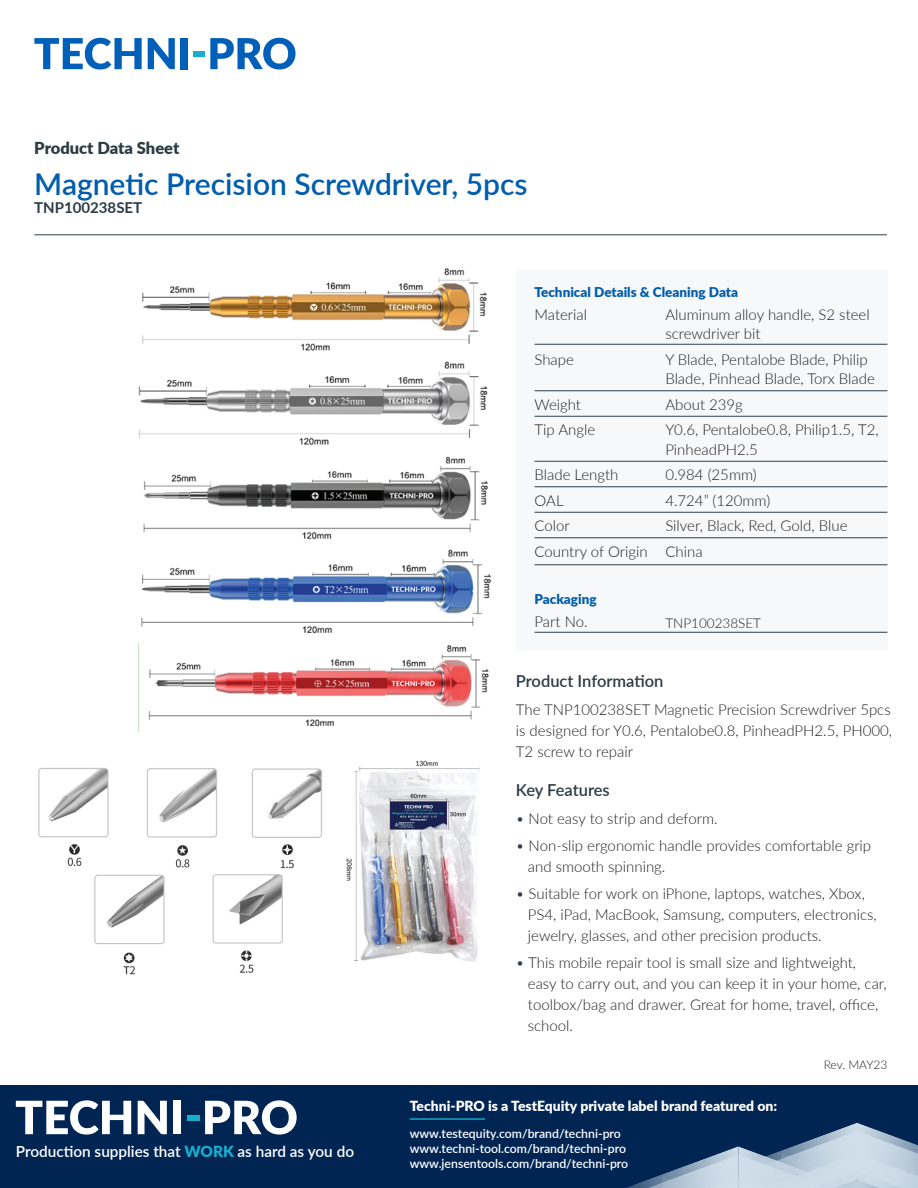
<style>
.page{position:relative;width:918px;height:1188px;background:#fff}
.page>*{position:absolute;margin:0;border:0;box-sizing:border-box;transform-origin:0 0}
.t1{font:600 30px "Lato";color:#015dad}
.t2{font:600 16.5px "Lato";color:#2b3b44}
.t3{font:900 16.5px "Lato";color:#2b3b44}
.t4{font:600 15.3px "Lato";color:#fff}
.t5{font:300 15px/25.5px "Lato";color:#231f20}
.t6{font:700 15px "Lato";color:#2b3b44}
.t7{font:900 13.95px "Lato";color:#fff}
.t8{font:900 13.5px "Lato";color:#015dad}
.t9{font:300 13.5px "Lato";color:#231f20}
.t10{font:600 12.3px/14.7px "Lato";color:#fff}
.t11{font:300 12px "Lato";letter-spacing:-.005em;color:#231f20}
.s1{color:#313e48}
.s2{font-weight:900;color:#19aece}
</style>
<div class="page">
<svg style="left:34px;top:38px;width:108px;height:32px"></svg>
<svg style="left:148px;top:38px;width:27px;height:31px"></svg>
<div style="left:181px;top:38px;width:7px;height:31px;background:#005fb9"></div>
<div style="left:193px;top:51px;width:12px;height:6px;background:#1bafcf"></div>
<svg style="left:210px;top:38px;width:85px;height:32px"></svg>
<hr style="left:34px;top:235px;width:853px;height:1px;background:#313e48">
<div style="left:0;top:1085px;width:918px;height:103px;background:#002553"></div>
<svg style="left:626px;top:1122px;width:292px;height:66px"></svg>
<hr style="left:410px;top:1118px;width:75px;height:2px;background:#1cb0ca">
<svg style="left:16px;top:1100px;width:115px;height:35px"></svg>
<svg style="left:138px;top:1101px;width:29px;height:33px"></svg>
<div style="left:173px;top:1101px;width:8px;height:33px;background:#fff"></div>
<div style="left:187px;top:1115px;width:12px;height:6px;background:#1baecc"></div>
<svg style="left:205px;top:1100px;width:92px;height:35px"></svg>
<div style="left:516px;top:270px;width:371px;height:380px;background:#f6f8fa"></div>
<hr style="left:535px;top:632px;width:352px;height:1px;background:#313e48">
<hr style="left:535px;top:344px;width:352px;height:1px;background:#313e48">
<hr style="left:535px;top:391px;width:352px;height:1px;background:#313e48">
<hr style="left:535px;top:416px;width:352px;height:1px;background:#313e48">
<hr style="left:535px;top:461px;width:352px;height:1px;background:#313e48">
<hr style="left:535px;top:487px;width:352px;height:1px;background:#313e48">
<hr style="left:535px;top:512px;width:352px;height:1px;background:#313e48">
<hr style="left:535px;top:538px;width:352px;height:1px;background:#313e48">
<hr style="left:535px;top:565px;width:352px;height:1px;background:#313e48">
<img style="left:142px;top:268px;width:345px;height:83px">
<img style="left:138px;top:361px;width:350px;height:84px">
<img style="left:143px;top:456px;width:345px;height:84px">
<img style="left:141px;top:549px;width:351px;height:85px">
<img style="left:138px;top:643px;width:351px;height:88px">
<img style="left:346px;top:760px;width:134px;height:202px">
<img style="left:38px;top:768px;width:284px;height:207px">
<p class="t3" style="left:34px;top:136px;width:147px">Product Data Sheet</p>
<h1 class="t1" style="left:34px;top:163px;width:495px">Magnetic Precision Screwdriver, 5pcs</h1>
<p class="t6" style="left:34px;top:197px;width:109px">TNP100238SET</p>
<p class="t8" style="left:535px;top:282px;width:205px">Technical Details &amp; Cleaning Data</p>
<p class="t5" style="left:665px;top:304px;width:206px;line-height:19.5px">Aluminum alloy handle, S2 steel screwdriver bit</p>
<p class="t5" style="left:665px;top:349px;width:211px;line-height:19.5px">Y Blade, Pentalobe Blade, Philip<br>Blade, Pinhead Blade, Torx Blade</p>
<p class="t5" style="left:665px;top:391px;width:215px">About 239g<br>Y0.6, Pentalobe0.8, Philip1.5, T2,</p>
<p class="t5" style="left:665px;top:436px;width:184px">PinheadPH2.5<br>0.984 (25mm)<br>4.724” (120mm)<br>Silver, Black, Red, Gold, Blue<br>China</p>
<p class="t5" style="left:535px;top:301px;width:54px">Material</p>
<p class="t5" style="left:535px;top:346px;width:41px">Shape</p>
<p class="t5" style="left:535px;top:391px;width:62px">Weight<br>Tip Angle</p>
<p class="t5" style="left:535px;top:462px;width:115px">Blade Length<br>OAL<br>Color<br>Country of Origin</p>
<p class="t8" style="left:535px;top:589px;width:64px">Packaging</p>
<p class="t5" style="left:535px;top:609px;width:55px">Part No.</p>
<p class="t9" style="left:665px;top:614px;width:97px">TNP100238SET</p>
<p class="t2" style="left:516px;top:669px;width:149px">Product Information</p>
<p class="t5" style="left:516px;top:698px;width:378px;line-height:21px;text-align:justify">The TNP100238SET Magnetic Precision Screwdriver 5pcs is designed for Y0.6, Pentalobe0.8, PinheadPH2.5, PH000, T2 screw to repair</p>
<p class="t2" style="left:516px;top:778px;width:95px">Key Features</p>
<p class="t5" style="left:516px;top:805px;width:203px"><span class="s1">•</span> Not easy to strip and deform.</p>
<p class="t5" style="left:528px;top:834px;width:345px;line-height:21px;text-indent:-12px"><span class="s1">•</span> Non-slip ergonomic handle provides comfortable grip and smooth spinning.</p>
<p class="t5" style="left:528px;top:882px;width:350px;line-height:21px;text-indent:-12px"><span class="s1">•</span> Suitable for work on iPhone, laptops, watches, Xbox,<br>PS4, iPad, MacBook, Samsung, computers, electronics, jewelry, glasses, and other precision products.</p>
<p class="t5" style="left:528px;top:951px;width:361px;line-height:21px;text-indent:-12px"><span class="s1">•</span> This mobile repair tool is small size and lightweight, easy to carry out, and you can keep it in your home, car, toolbox/bag and drawer. Great for home, travel, office, school.</p>
<p class="t4" style="left:16px;top:1140px;width:340px">Production supplies that <span class="s2">WORK</span> as hard as you do</p>
<p class="t7" style="left:410px;top:1095px;width:369px">Techni-PRO is a TestEquity private label brand featured on:</p>
<p class="t10" style="left:410px;top:1126px;width:220px">www.testequity.com/brand/techni-pro www.techni-tool.com/brand/techni-pro www.jensentools.com/brand/techni-pro</p>
<p class="t11" style="left:824px;top:1057px;width:65px">Rev. MAY23</p>
</div>
